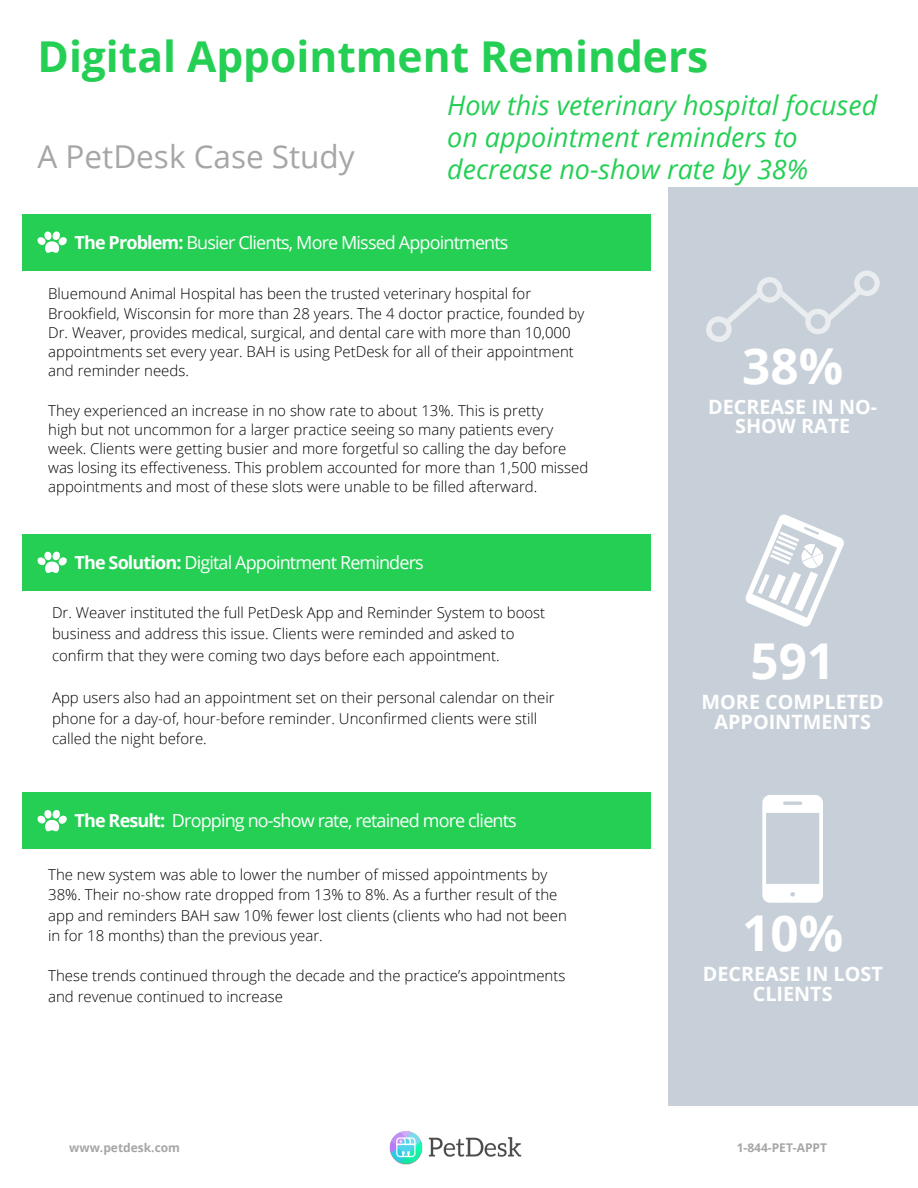
<style>
.page{position:relative;width:918px;height:1188px;background:#fff}
.page>*{position:absolute;margin:0;border:0;box-sizing:border-box;transform-origin:0 0}
.t1{font:700 49.35px "Open Sans";color:#fff}
.t2{font:700 42.6px "Open Sans";color:#24cf54}
.t3{font:31.5px "Open Sans";color:#a6a6a6}
.t4{font:italic 27px/32.2px "Open Sans";color:#24cf54}
.t5{font:700 19.8px/19.5px "Open Sans";color:#fff;text-align:center}
.t6{font:18px "Open Sans";letter-spacing:-.05em;color:#fff}
.t7{font:300 15px/19.2px "Open Sans";color:#000}
.t8{font:700 12px "Open Sans";color:#a6a6a6}
.s1{font-weight:700}
</style>
<div class="page">
<div style="left:22px;top:214px;width:628px;height:57px;background:#24cf54"></div>
<svg style="left:38px;top:231px;width:29px;height:22px"></svg>
<div style="left:22px;top:534px;width:628px;height:57px;background:#24cf54"></div>
<svg style="left:38px;top:552px;width:29px;height:21px"></svg>
<div style="left:22px;top:793px;width:628px;height:56px;background:#24cf54"></div>
<svg style="left:38px;top:810px;width:29px;height:21px"></svg>
<img style="left:389px;top:1131px;width:133px;height:33px">
<div style="left:668px;top:187px;width:250px;height:919px;background:#c7d0d8"></div>
<svg style="left:706px;top:270px;width:174px;height:72px"></svg>
<svg style="left:745px;top:514px;width:99px;height:113px"></svg>
<svg style="left:762px;top:795px;width:61px;height:108px"></svg>
<h2 class="t2" style="left:38px;top:26px;width:672px">Digital Appointment Reminders</h2>
<h3 class="t3" style="left:38px;top:134px;width:319px">A PetDesk Case Study</h3>
<h3 class="t4" style="left:447px;top:88px;width:432px">How this veterinary hospital focused on appointment reminders to decrease no-show rate by 38%</h3>
<p class="t6" style="left:75px;top:230px;width:436px"><span class="s1">The Problem:</span> Busier Clients, More Missed Appointments</p>
<p class="t7" style="left:48px;top:284px;width:538px">Bluemound Animal Hospital has been the trusted veterinary hospital for Brookfield, Wisconsin for more than 28 years. The 4 doctor practice, founded by Dr. Weaver, provides medical, surgical, and dental care with more than 10,000 appointments set every year. BAH is using PetDesk for all of their appointment and reminder needs.</p>
<h1 class="t1" style="left:742px;top:331px;width:102px">38%</h1>
<p class="t7" style="left:48px;top:400px;width:542px">They experienced an increase in no show rate to about 13%. This is pretty<br>high but not uncommon for a larger practice seeing so many patients every week. Clients were getting busier and more forgetful so calling the day before was losing its effectiveness. This problem accounted for more than 1,500 missed appointments and most of these slots were unable to be filled afterward.</p>
<h3 class="t5" style="left:708px;top:396px;width:171px">DECREASE IN NO-<br>SHOW RATE</h3>
<p class="t6" style="left:75px;top:550px;width:351px"><span class="s1">The Solution:</span> Digital Appointment Reminders</p>
<p class="t7" style="left:52px;top:601px;width:495px;line-height:21.3px">Dr. Weaver instituted the full PetDesk App and Reminder System to boost business and address this issue. Clients were reminded and asked to confirm that they were coming two days before each appointment.</p>
<p class="t7" style="left:52px;top:687px;width:504px;line-height:20.2px">App users also had an appointment set on their personal calendar on their phone for a day-of, hour-before reminder. Unconfirmed clients were still called the night before.</p>
<p class="t6" style="left:75px;top:808px;width:444px"><span class="s1">The Result:</span> Dropping no-show rate, retained more clients</p>
<p class="t7" style="left:48px;top:864px;width:520px;line-height:20.2px">The new system was able to lower the number of missed appointments by 38%. Their no-show rate dropped from 13% to 8%. As a further result of the app and reminders BAH saw 10% fewer lost clients (clients who had not been in for 18 months) than the previous year.</p>
<p class="t7" style="left:48px;top:965px;width:519px;line-height:20.2px">These trends continued through the decade and the practice’s appointments and revenue continued to increase</p>
<h1 class="t1" style="left:750px;top:627px;width:86px">591</h1>
<h3 class="t5" style="left:702px;top:692px;width:184px">MORE COMPLETED<br>APPOINTMENTS</h3>
<h1 class="t1" style="left:742px;top:899px;width:102px">10%</h1>
<h3 class="t5" style="left:703px;top:964px;width:182px">DECREASE IN LOST<br>CLIENTS</h3>
<p class="t8" style="left:69px;top:1139px;width:112px">www.petdesk.com</p>
<p class="t8" style="left:737px;top:1139px;width:92px">1-844-PET-APPT</p>
</div>
